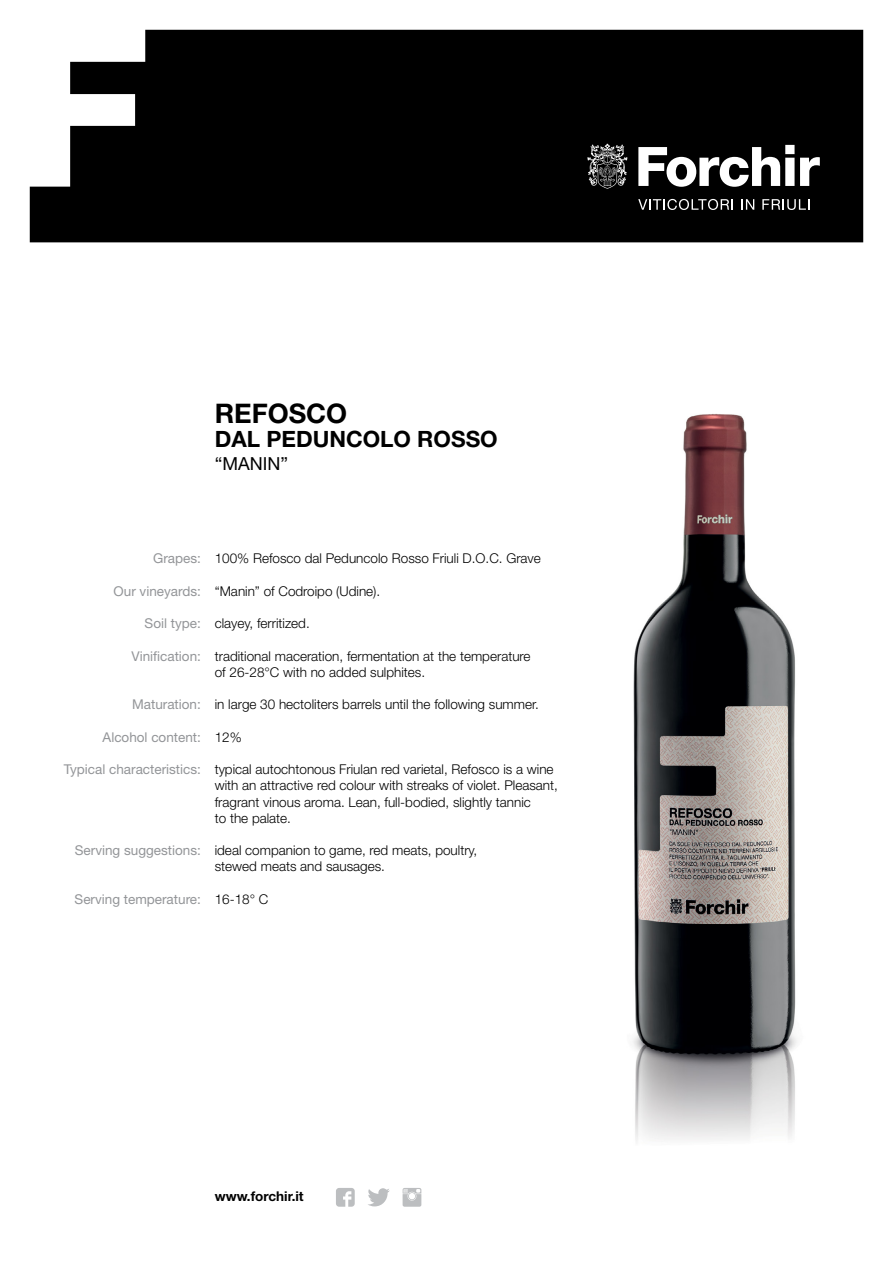
<style>
.page{position:relative;width:893px;height:1263px;background:#fff}
.page>*{position:absolute;margin:0;border:0;box-sizing:border-box;transform-origin:0 0}
.t1{font:700 27px "Helvetica Neue";color:#000}
.t2{font:700 22.5px "Helvetica Neue";color:#000}
.t3{font:18px "Helvetica Neue";color:#000}
.t4{font:300 13.5px/16.2px "Helvetica Neue";color:#000}
.t5{font:13.5px "Helvetica Neue";color:#939598}
.t6{font:700 13.5px "Helvetica Neue";color:#000}
</style>
<div class="page">
<img style="left:633px;top:414px;width:164px;height:727px">
<div style="left:30px;top:30px;width:833px;height:212px;background:#000"></div>
<svg style="left:638px;top:145px;width:156px;height:42px"></svg>
<svg style="left:800px;top:157px;width:20px;height:29px"></svg>
<svg style="left:587px;top:144px;width:40px;height:45px;background:#4c4c4c"></svg>
<svg style="left:638px;top:199px;width:95px;height:11px"></svg>
<svg style="left:741px;top:199px;width:13px;height:11px"></svg>
<svg style="left:762px;top:199px;width:47px;height:11px"></svg>
<svg style="left:403px;top:1188px;width:18px;height:19px"></svg>
<svg style="left:336px;top:1188px;width:19px;height:19px"></svg>
<svg style="left:368px;top:1188px;width:22px;height:18px"></svg>
<h1 class="t1" style="left:215px;top:396px;width:134px">REFOSCO</h1>
<h2 class="t2" style="left:215px;top:425px;width:285px">DAL PEDUNCOLO ROSSO</h2>
<h3 class="t3" style="left:215px;top:453px;width:75px">“MANIN”</h3>
<p class="t5" style="left:153px;top:551px;width:49px">Grapes:</p>
<p class="t5" style="left:114px;top:583px;width:89px">Our vineyards:</p>
<p class="t5" style="left:145px;top:615px;width:58px">Soil type:</p>
<p class="t5" style="left:132px;top:648px;width:71px">Vinification:</p>
<p class="t5" style="left:132px;top:696px;width:70px">Maturation:</p>
<p class="t5" style="left:103px;top:729px;width:100px">Alcohol content:</p>
<p class="t5" style="left:64px;top:761px;width:139px">Typical characteristics:</p>
<p class="t5" style="left:75px;top:842px;width:128px">Serving suggestions:</p>
<p class="t5" style="left:75px;top:891px;width:128px">Serving temperature:</p>
<p class="t4" style="left:215px;top:550px;width:328px">100% Refosco dal Peduncolo Rosso Friuli D.O.C. Grave</p>
<p class="t4" style="left:215px;top:583px;width:167px">“Manin” of Codroipo (Udine).</p>
<p class="t4" style="left:215px;top:615px;width:97px">clayey, ferritized.</p>
<p class="t4" style="left:215px;top:647px;width:317px">traditional maceration, fermentation at the temperature of 26-28°C with no added sulphites.</p>
<p class="t4" style="left:215px;top:696px;width:326px">in large 30 hectoliters barrels until the following summer.</p>
<p class="t4" style="left:215px;top:728px;width:29px">12%</p>
<p class="t4" style="left:215px;top:761px;width:345px">typical autochtonous Friulan red varietal, Refosco is a wine with an attractive red colour with streaks of violet. Pleasant, fragrant vinous aroma. Lean, full-bodied, slightly tannic<br>to the palate.</p>
<p class="t4" style="left:215px;top:842px;width:264px">ideal companion to game, red meats, poultry, stewed meats and sausages.</p>
<p class="t4" style="left:215px;top:890px;width:55px">16-18° C</p>
<p class="t6" style="left:215px;top:1188px;width:90px">www.forchir.it</p>
</div>
